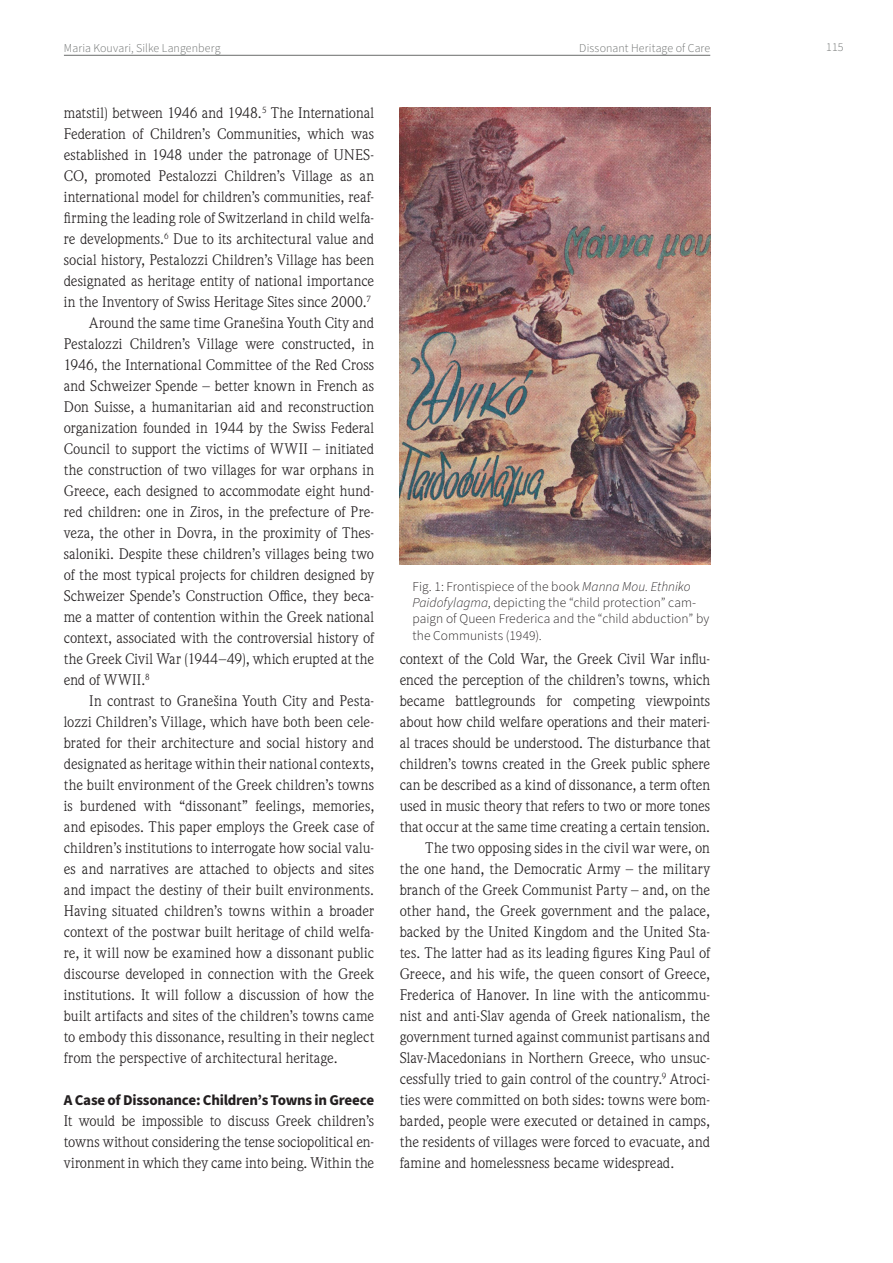
<style>
.page{position:relative;width:893px;height:1263px;background:#fff}
.page>*{position:absolute;margin:0;border:0;box-sizing:border-box;transform-origin:0 0}
.Fließtext_Einzug{font:15px/21px "Weidemann ITC Pro";letter-spacing:.005em;color:#231f20;text-align:justify}
.Fließtext_ohne_Einzug{font:15px/21px "Weidemann ITC Pro";color:#231f20;text-align:justify}
.Fließtext_Head{font:700 15px "Source Sans Pro";letter-spacing:-.015em;color:#231f20}
.Bilduntertitel{font:300 13.5px/16.2px "Source Sans Pro";letter-spacing:.005em;color:#231f20}
.t1{font:300 12px "Source Sans Pro";letter-spacing:.005em;color:#696c6b}
.s1{font-style:italic}
</style>
<div class="page">
<hr style="left:64px;top:55px;width:646px;height:1px;background:#696c6b">
<img style="left:400px;top:107px;width:310px;height:457px">
<p class="t1" style="left:64px;top:40px;width:158px">Maria Kouvari, Silke Langenberg</p>
<p class="t1" style="left:579px;top:40px;width:132px">Dissonant Heritage of Care</p>
<p class="Fließtext_Einzug" style="left:64px;top:102px;width:312px">matstil) between 1946 and 1948.<sup>5</sup> The International Federation of Children’s Communities, which was established in 1948 under the patronage of UNES-CO, promoted Pestalozzi Children’s Village as an international model for children’s communities, reaf&shy;firming the leading role of Switzerland in child welfa&shy;re developments.<sup>6</sup> Due to its architectural value and social history, Pestalozzi Children’s Village has been designated as heritage entity of national importance in the Inventory of Swiss Heritage Sites since 2000.<sup>7</sup></p>
<p class="Fließtext_Einzug" style="left:64px;top:312px;width:312px;text-indent:26px">Around the same time Granešina Youth City and Pestalozzi Children’s Village were constructed, in 1946, the International Committee of the Red Cross and Schweizer Spende – better known in French as Don Suisse, a humanitarian aid and reconstruction organization founded in 1944 by the Swiss Federal Council to support the victims of WWII – initiated the construction of two villages for war orphans in Greece, each designed to accommodate eight hund&shy;red children: one in Ziros, in the prefecture of Pre&shy;veza, the other in Dovra, in the proximity of Thes&shy;saloniki. Despite these children’s villages being two of the most typical projects for children designed by Schweizer Spende’s Construction Office, they beca&shy;me a matter of contention within the Greek national context, associated with the controversial history of the Greek Civil War (1944–49), which erupted at the end of WWII.<sup>8</sup></p>
<p class="Fließtext_Einzug" style="left:64px;top:690px;width:312px;text-indent:26px">In contrast to Granešina Youth City and Pesta&shy;lozzi Children’s Village, which have both been cele&shy;brated for their architecture and social history and designated as heritage within their national contexts, the built environment of the Greek children’s towns is burdened with “dissonant” feelings, memories, and episodes. This paper employs the Greek case of children’s institutions to interrogate how social valu&shy;es and narratives are attached to objects and sites and impact the destiny of their built environments.<br>Having situated children’s towns within a broader context of the postwar built heritage of child welfa&shy;re, it will now be examined how a dissonant public discourse developed in connection with the Greek institutions. It will follow a discussion of how the built artifacts and sites of the children’s towns came to embody this dissonance, resulting in their neglect from the perspective of architectural heritage.</p>
<p class="Fließtext_Head" style="left:64px;top:1089px;width:312px">A Case of Dissonance: Children’s Towns in Greece</p>
<p class="Fließtext_ohne_Einzug" style="left:64px;top:1110px;width:312px">It would be impossible to discuss Greek children’s towns without considering the tense sociopolitical en&shy;vironment in which they came into being. Within the</p>
<p class="Bilduntertitel" style="left:412px;top:579px;width:298px">Fig. 1: Frontispiece of the book <span class="s1">Manna Mou. Ethniko Paidofylagma</span>, depicting the “child protection” cam&shy;paign of Queen Frederica and the “child abduction” by the Communists (1949).</p>
<p class="Fließtext_ohne_Einzug" style="left:400px;top:648px;width:312px">context of the Cold War, the Greek Civil War influ&shy;enced the perception of the children’s towns, which became battlegrounds for competing viewpoints about how child welfare operations and their materi&shy;al traces should be understood. The disturbance that children’s towns created in the Greek public sphere can be described as a kind of dissonance, a term often used in music theory that refers to two or more tones that occur at the same time creating a certain tension.</p>
<p class="Fließtext_Einzug" style="left:400px;top:837px;width:312px;text-indent:26px">The two opposing sides in the civil war were, on the one hand, the Democratic Army – the military branch of the Greek Communist Party – and, on the other hand, the Greek government and the palace, backed by the United Kingdom and the United Sta&shy;tes. The latter had as its leading figures King Paul of Greece, and his wife, the queen consort of Greece, Frederica of Hanover. In line with the anticommu&shy;nist and anti-Slav agenda of Greek nationalism, the government turned against communist partisans and Slav-Macedonians in Northern Greece, who unsuc&shy;cessfully tried to gain control of the country.<sup>9</sup> Atroci&shy;ties were committed on both sides: towns were bom&shy;barded, people were executed or detained in camps, the residents of villages were forced to evacuate, and famine and homelessness became widespread.</p>
<p class="t1" style="left:826px;top:39px;width:19px">115</p>
</div>
